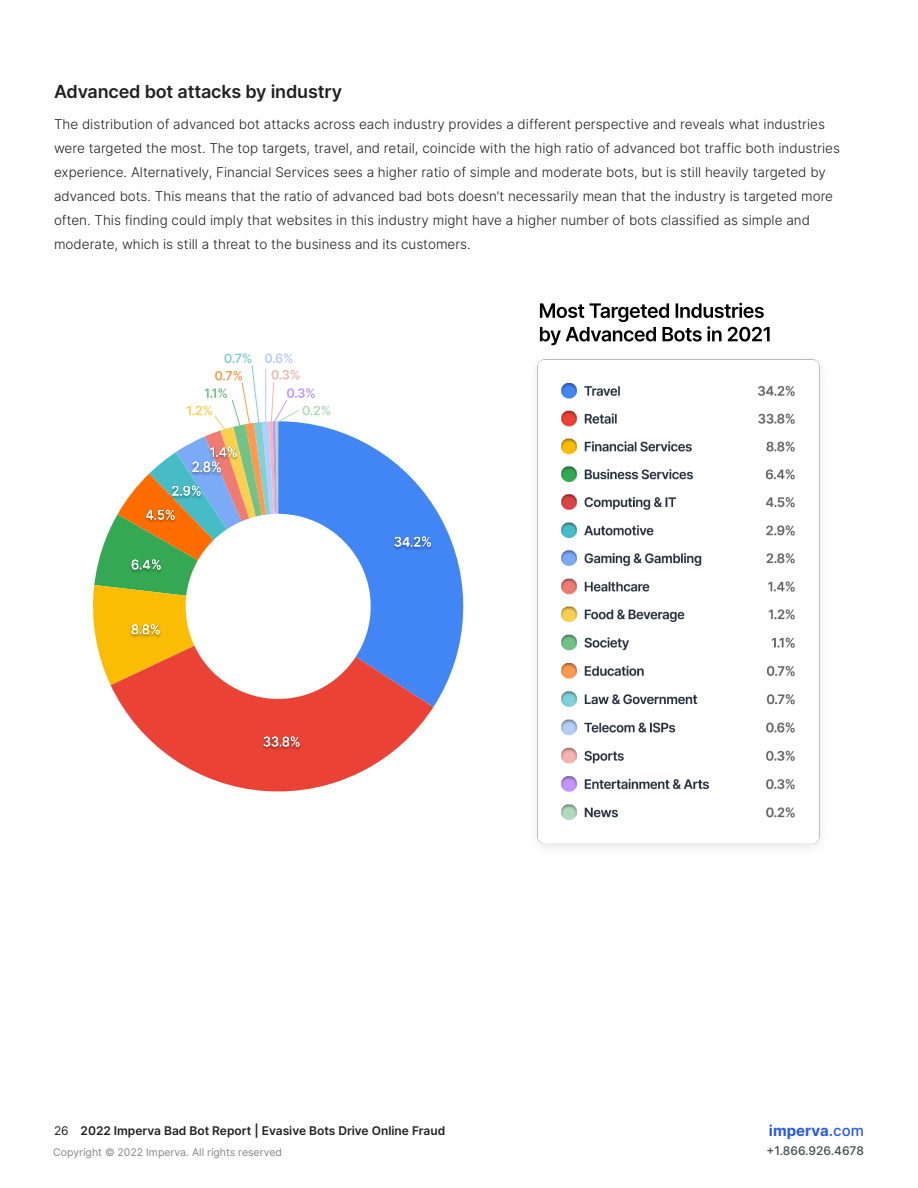
<style>
.page{position:relative;width:918px;height:1188px;background:#fff}
.page>*{position:absolute;margin:0;border:0;box-sizing:border-box;transform-origin:0 0}
.Heading_Medium_-_Sub{font:600 18px "Inter";letter-spacing:-.01em;color:#212121}
.t1{font:700 15px "Inter";color:#285ae6}
.Body_paragraph___Int{font:300 13.5px/24px "Inter";color:#212121}
.t2{font:600 12px "Inter";color:#212121}
.t3{font:500 12px "Inter";color:#43494f}
.t4{font:10.5px "Inter";color:#858585}
.s1{font-weight:400}
.s2{font-weight:600}
.s3{font-weight:500}
</style>
<div class="page">
<svg style="left:330px;top:428px;width:134px;height:279px;fill:#4285f4"></svg>
<svg style="left:111px;top:646px;width:322px;height:146px;fill:#ea4335"></svg>
<img style="left:392px;top:537px;width:40px;height:14px">
<img style="left:261px;top:737px;width:40px;height:14px">
<svg style="left:93px;top:353px;width:237px;height:332px"></svg>
<hr style="left:265px;top:369px;width:1px;height:55px;background:#b3cefb">
<svg style="left:540px;top:303px;width:230px;height:42px"></svg>
<img style="left:537px;top:359px;width:283px;height:489px">
<p class="Heading_Medium_-_Sub" style="left:54px;top:79px;width:290px">Advanced bot attacks by industry</p>
<p class="Body_paragraph___Int" style="left:54px;top:112px;width:787px">The distribution of advanced bot attacks across each industry provides a different perspective and reveals what industries were targeted the most. The top targets, travel, and retail, coincide with the high ratio of advanced bot traffic both industries experience. Alternatively, Financial Services sees a higher ratio of simple and moderate bots, but is still heavily targeted by advanced bots. This means that the ratio of advanced bad bots doesn’t necessarily mean that the industry is targeted more often. This finding could imply that websites in this industry might have a higher number of bots classified as simple and moderate, which is still a threat to the business and its customers.</p>
<p class="t2" style="left:54px;top:1122px;width:393px"><span class="s1">26</span> 2022 Imperva Bad Bot Report | Evasive Bots Drive Online Fraud</p>
<p class="t4" style="left:53px;top:1145px;width:230px">Copyright © 2022 Imperva. All rights reserved</p>
<p class="t1" style="left:769px;top:1119px;width:97px">imperva<span class="s2">.</span><span class="s3">com</span></p>
<p class="t3" style="left:767px;top:1142px;width:99px">+1.866.926.4678</p>
</div>
